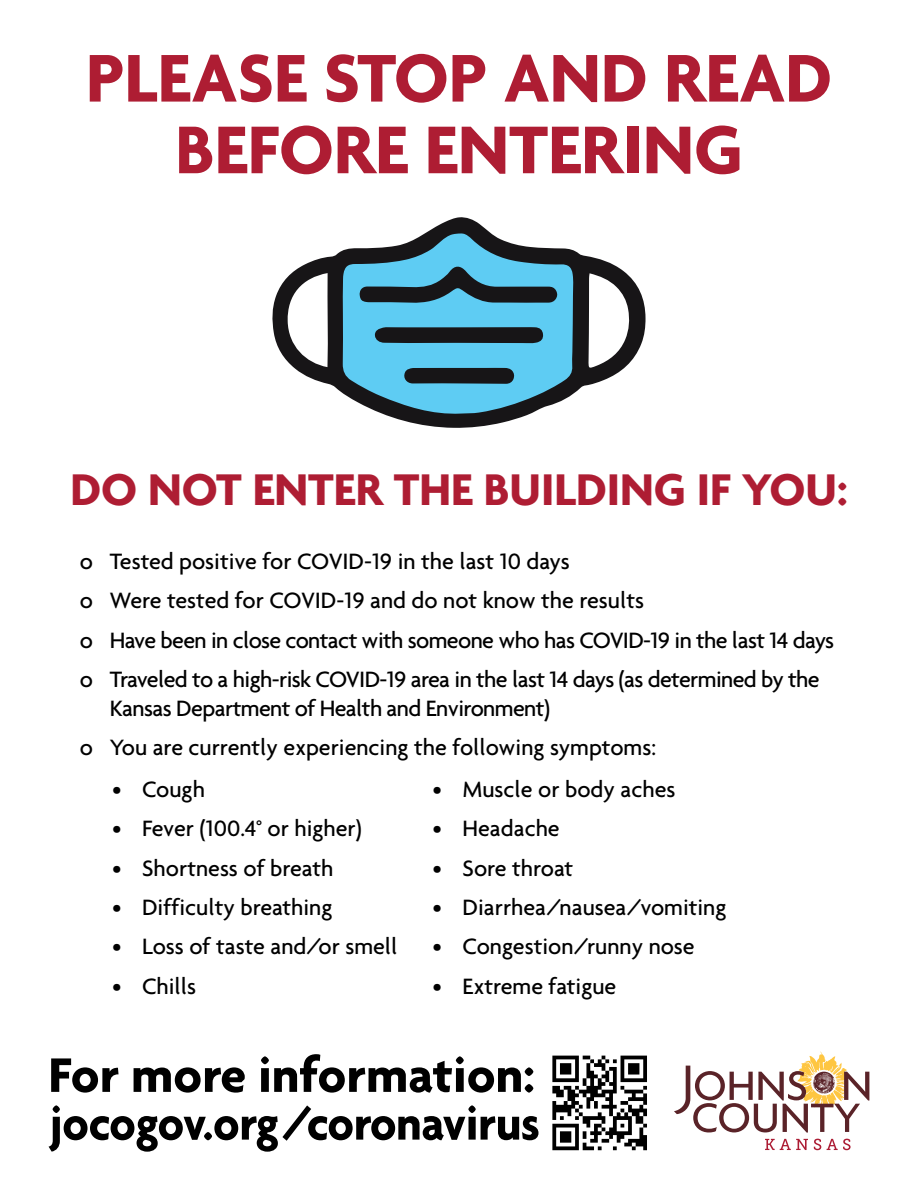
<style>
.page{position:relative;width:918px;height:1188px;background:#fff}
.page>*{position:absolute;margin:0;border:0;box-sizing:border-box;transform-origin:0 0}
.t1{font:700 72.9px/71.7px "Agenda";color:#ae1d33;text-align:center}
.t2{font:700 48px "Agenda";color:#ae1d33}
.t3{font:500 24px/39.3px "Agenda";color:#000}
.t4{font:500 24px/39.3px "Agenda";letter-spacing:-.025em;color:#000}
</style>
<div class="page">
<svg style="left:765px;top:1139px;width:43px;height:11px"></svg>
<svg style="left:814px;top:1139px;width:7px;height:11px"></svg>
<svg style="left:827px;top:1139px;width:24px;height:11px"></svg>
<svg style="left:674px;top:1052px;width:195px;height:81px"></svg>
<svg style="left:51px;top:1058px;width:68px;height:35px"></svg>
<svg style="left:134px;top:1067px;width:111px;height:26px"></svg>
<svg style="left:261px;top:1054px;width:272px;height:39px"></svg>
<svg style="left:49px;top:1105px;width:157px;height:47px"></svg>
<div style="left:204px;top:1132px;width:8px;height:8px;background:#000;border-radius:50%"></div>
<svg style="left:214px;top:1105px;width:325px;height:47px"></svg>
<svg style="left:552px;top:1056px;width:95px;height:94px"></svg>
<svg style="left:272px;top:217px;width:374px;height:211px"></svg>
<svg style="left:343px;top:233px;width:231px;height:182px;background:#5295ad"></svg>
<h1 class="t1" style="left:86px;top:47px;width:748px">PLEASE STOP AND READ<br>BEFORE ENTERING</h1>
<h2 class="t2" style="left:70px;top:464px;width:779px">DO NOT ENTER THE BUILDING IF YOU:</h2>
<p class="t4" style="left:80px;top:541px;width:756px">o Tested positive for COVID-19 in the last 10 days<br>o Were tested for COVID-19 and do not know the results<br>o Have been in close contact with someone who has COVID-19 in the last 14 days o Traveled to a high-risk COVID-19 area in the last 14 days (as determined by the</p>
<p class="t3" style="left:80px;top:688px;width:578px;text-indent:30px">Kansas Department of Health and Environment)<br>o You are currently experiencing the following symptoms:</p>
<p class="t3" style="left:112px;top:769px;width:94px">• Cough</p>
<p class="t3" style="left:112px;top:808px;width:251px">• Fever (100.4° or higher)</p>
<p class="t3" style="left:112px;top:848px;width:223px">• Shortness of breath</p>
<p class="t3" style="left:112px;top:887px;width:222px">• Difficulty breathing</p>
<p class="t3" style="left:112px;top:926px;width:287px">• Loss of taste and/or smell</p>
<p class="t3" style="left:112px;top:966px;width:86px">• Chills</p>
<p class="t3" style="left:433px;top:769px;width:244px">• Muscle or body aches</p>
<p class="t3" style="left:433px;top:808px;width:129px">• Headache</p>
<p class="t3" style="left:433px;top:848px;width:142px">• Sore throat</p>
<p class="t3" style="left:433px;top:887px;width:295px">• Diarrhea/nausea/vomiting</p>
<p class="t3" style="left:433px;top:926px;width:263px">• Congestion/runny nose</p>
<p class="t3" style="left:433px;top:966px;width:185px">• Extreme fatigue</p>
</div>
